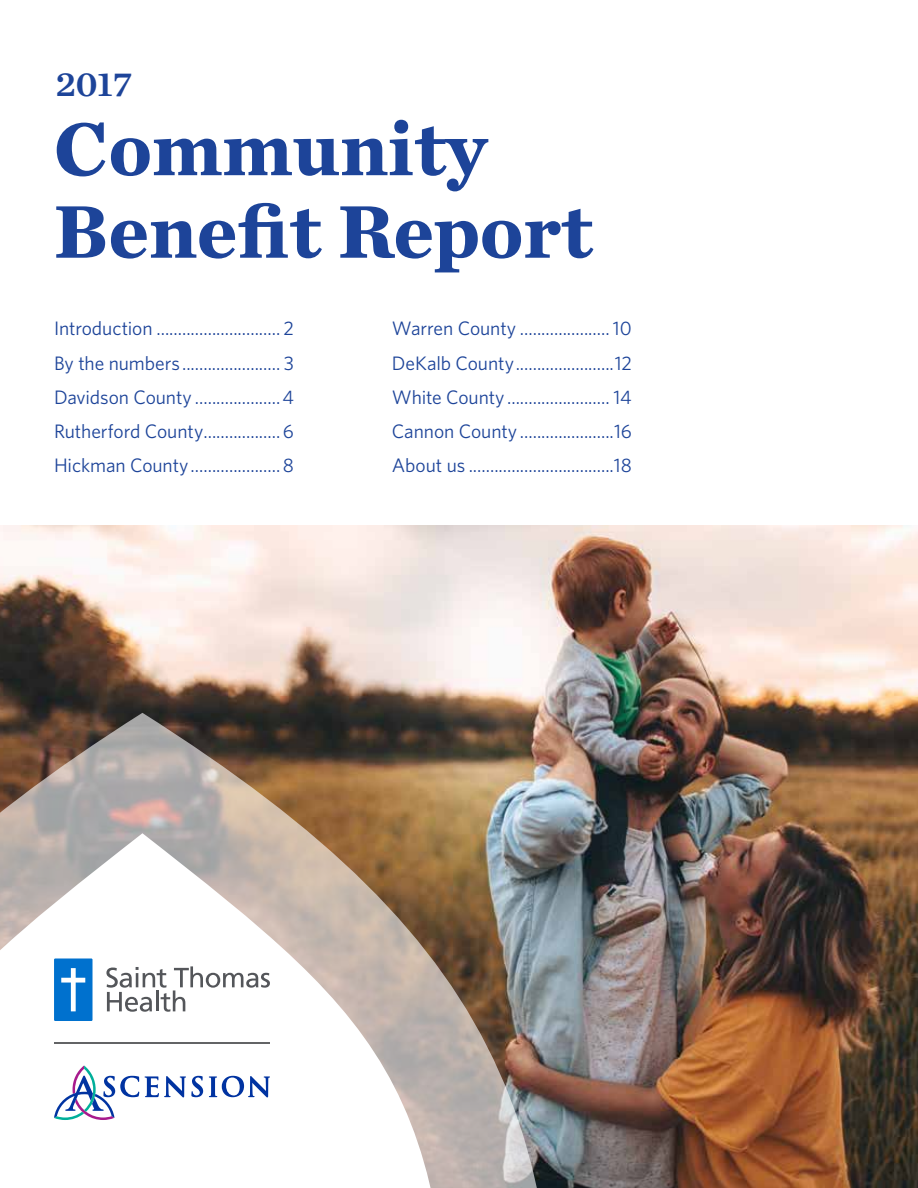
<style>
.page{position:relative;width:918px;height:1188px;background:#fff}
.page>*{position:absolute;margin:0;border:0;box-sizing:border-box;transform-origin:0 0}
.t1{font:700 78px/82.5px "Chronicle Text G1";color:#1d4499}
.t2{font:36px "Chronicle Text G1 Semi";color:#1d4499}
.t3{font:19.5px/34.2px "Whitney";letter-spacing:-.005em;color:#1d4499;text-align:justify}
</style>
<div class="page">
<img style="left:0;top:525px;width:918px;height:663px">
<img style="left:0;top:713px;width:556px;height:475px">
<svg style="left:0;top:833px;width:466px;height:355px"></svg>
<div style="left:54px;top:959px;width:39px;height:62px;background:#0071ce"></div>
<svg style="left:61px;top:968px;width:24px;height:43px"></svg>
<svg style="left:106px;top:966px;width:164px;height:46px"></svg>
<hr style="left:54px;top:1043px;width:216px;height:1px;background:#636466">
<svg style="left:54px;top:1065px;width:216px;height:55px"></svg>
<h2 class="t2" style="left:56px;top:56px;width:78px">2017</h2>
<h1 class="t1" style="left:54px;top:103px;width:541px">Community<br>Benefit Report</h1>
<p class="t3" style="left:54px;top:311px;width:242px">Introduction ............................. 2<br>By the numbers....................... 3<br>Davidson County ....................4<br>Rutherford County..................6<br>Hickman County.....................8</p>
<p class="t3" style="left:392px;top:311px;width:242px">Warren County ..................... 10<br>DeKalb County.......................12<br>White County ........................ 14<br>Cannon County ......................16<br>About us ..................................18</p>
</div>
